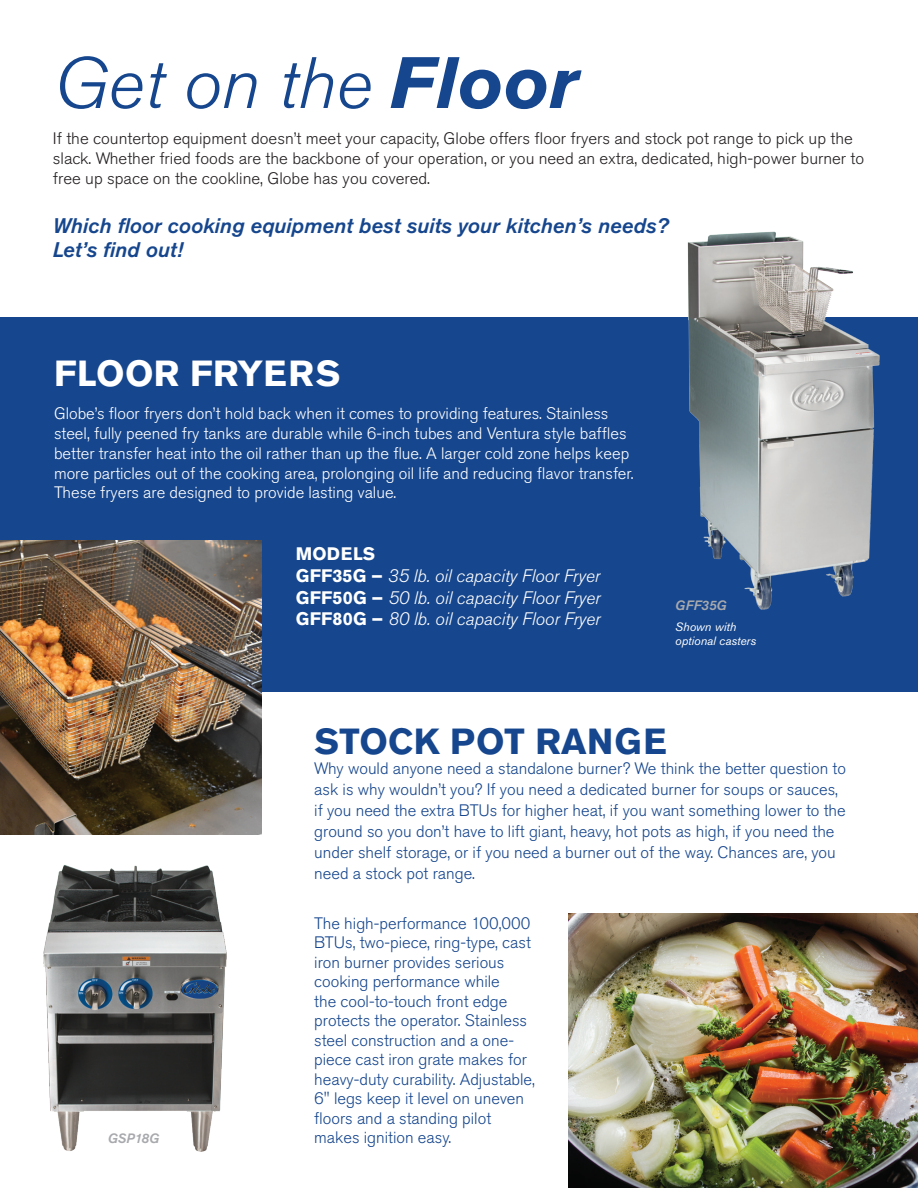
<style>
.page{position:relative;width:918px;height:1188px;background:#fff}
.page>*{position:absolute;margin:0;border:0;box-sizing:border-box;transform-origin:0 0}
.t1{font:italic 300 72px "Akzidenz Grotesk Pro";color:#16468d}
.t2{font:700 36px "Akzidenz Grotesk Pro";letter-spacing:.01em;color:#16468d}
.t3{font:700 36px "Akzidenz Grotesk Pro";letter-spacing:.01em;color:#fff}
.t4{font:italic 500 21px/24px "Akzidenz Grotesk Pro";color:#16468d}
.t5{font:italic 300 18px/21.6px "Akzidenz Grotesk Pro";color:#fff}
.t6{font:300 16.5px/19.5px "Akzidenz Grotesk Pro";color:#16468d}
.t7{font:300 16.5px/19.8px "Akzidenz Grotesk Pro";color:#fff}
.t8{font:300 16.5px/19.8px "Akzidenz Grotesk Pro";color:#231f20}
.t9{font:italic 500 13.5px "Akzidenz Grotesk Pro";color:#a8a9ad}
.t10{font:italic 12px/13.5px "Akzidenz Grotesk Pro";color:#fff}
.s1{font-weight:700}
.s2{font-weight:700;font-style:normal}
</style>
<div class="page">
<div style="left:0;top:317px;width:918px;height:374px;background:#16468d"></div>
<img style="left:0;top:541px;width:262px;height:293px">
<img style="left:687px;top:231px;width:193px;height:379px">
<img style="left:43px;top:865px;width:184px;height:287px">
<img style="left:568px;top:913px;width:350px;height:275px">
<h1 class="t1" style="left:53px;top:36px;width:527px">Get on the <span class="s1">Floor</span></h1>
<p class="t8" style="left:53px;top:128px;width:813px">If the countertop equipment doesn’t meet your capacity, Globe offers floor fryers and stock pot range to pick up the slack. Whether fried foods are the backbone of your operation, or you need an extra, dedicated, high-power burner to free up space on the cookline, Globe has you covered.</p>
<p class="t4" style="left:53px;top:213px;width:617px">Which floor cooking equipment best suits your kitchen’s needs?<br>Let’s find out!</p>
<h2 class="t3" style="left:54px;top:350px;width:288px">FLOOR FRYERS</h2>
<p class="t7" style="left:54px;top:404px;width:581px">Globe’s floor fryers don’t hold back when it comes to providing features. Stainless steel, fully peened fry tanks are durable while 6-inch tubes and Ventura style baffles better transfer heat into the oil rather than up the flue. A larger cold zone helps keep more particles out of the cooking area, prolonging oil life and reducing flavor transfer.<br>These fryers are designed to provide lasting value.</p>
<p class="t5" style="left:296px;top:543px;width:306px"><span class="s2">MODELS<br>GFF35G –</span> 35 lb. oil capacity Floor Fryer<br><span class="s2">GFF50G –</span> 50 lb. oil capacity Floor Fryer<br><span class="s2">GFF80G –</span> 80 lb. oil capacity Floor Fryer</p>
<p class="t9" style="left:675px;top:597px;width:53px">GFF35G</p>
<p class="t10" style="left:675px;top:620px;width:82px">Shown with optional casters</p>
<h2 class="t2" style="left:314px;top:718px;width:354px">STOCK POT RANGE</h2>
<p class="t6" style="left:314px;top:758px;width:533px;line-height:21px">Why would anyone need a standalone burner? We think the better question to ask is why wouldn’t you? If you need a dedicated burner for soups or sauces, if you need the extra BTUs for higher heat, if you want something lower to the ground so you don’t have to lift giant, heavy, hot pots as high, if you need the under shelf storage, or if you need a burner out of the way. Chances are, you need a stock pot range.</p>
<p class="t6" style="left:314px;top:913px;width:222px">The high-performance 100,000<br>BTUs, two-piece, ring-type, cast iron burner provides serious cooking performance while<br>the cool-to-touch front edge protects the operator. Stainless steel construction and a one&shy;piece cast iron grate makes for heavy-duty curability. Adjustable,<br>6" legs keep it level on uneven floors and a standing pilot</p>
<p class="t9" style="left:108px;top:1129px;width:53px">GSP18G</p>
<p class="t6" style="left:314px;top:1128px;width:139px">makes ignition easy.</p>
</div>
